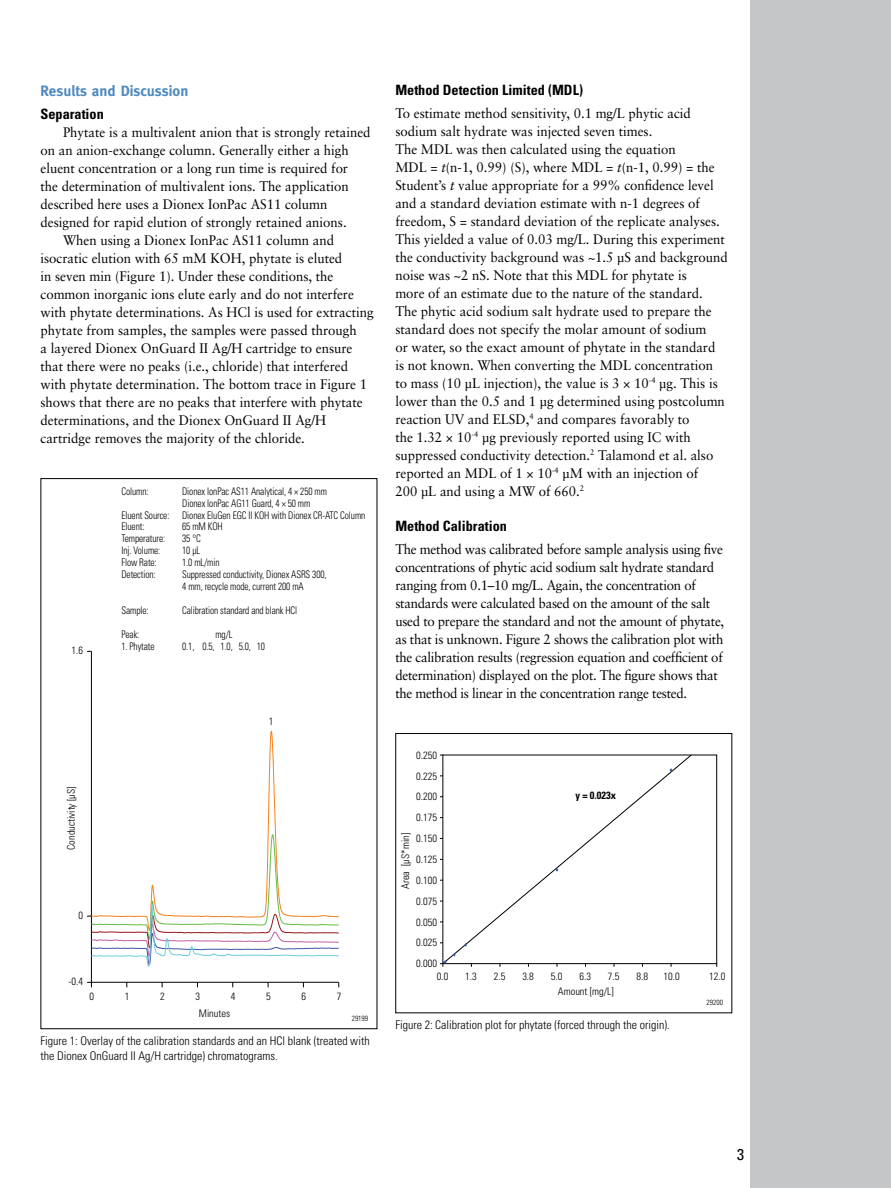
<style>
.page{position:relative;width:891px;height:1188px;background:#fff}
.page>*{position:absolute;margin:0;border:0;box-sizing:border-box;transform-origin:0 0}
.t1{font:condensed 15.75px "Univers";color:#000}
.t2{font:700 15px "Meta";color:#4f8abe}
.t3{font:700 condensed 14.25px "Univers";color:#000}
.t4{font:13.8px/18px "Sabon";color:#000;scale:.95 1}
.t5{font:13.8px/18px "Sabon";letter-spacing:-.02em;color:#000;scale:.95 1}
.t6{font:300 condensed 12px/15px "Univers";color:#000}
.t7{font:300 condensed 10.5px/12px "Univers";letter-spacing:-.01em;color:#000;scale:.9 1}
.t8{font:300 condensed 10.5px "Univers";color:#010101}
.t9{font:700 condensed 10.5px "Univers";color:#010101}
.t10{font:300 condensed 7.5px "Univers";color:#000}
.s1{font-style:italic}
</style>
<div class="page">
<div style="left:750px;top:0;width:141px;height:1188px;background:#c4c6c8"></div>
<svg style="left:91px;top:651px;width:248px;height:332px"></svg>
<svg style="left:91px;top:730px;width:248px;height:104px"></svg>
<svg style="left:87px;top:834px;width:252px;height:133px"></svg>
<div style="left:395px;top:733px;width:337px;height:280px;border:1px solid #000"></div>
<svg style="left:442px;top:754px;width:250px;height:210px"></svg>
<svg style="left:440px;top:960px;width:6px;height:7px"></svg>
<p class="t2" style="left:40px;top:82px;width:149px">Results and Discussion</p>
<p class="t3" style="left:40px;top:105px;width:65px">Separation</p>
<p class="t4" style="left:63px;top:123px;width:325px">Phytate is a multivalent anion that is strongly retained</p>
<p class="t4" style="left:41px;top:141px;width:326px">on an anion-exchange column. Generally either a high</p>
<p class="t4" style="left:41px;top:159px;width:325px">eluent concentration or a long run time is required for</p>
<p class="t4" style="left:41px;top:177px;width:326px">the determination of multivalent ions. The application</p>
<p class="t4" style="left:41px;top:195px;width:304px">described here uses a Dionex IonPac AS11 column</p>
<p class="t4" style="left:41px;top:213px;width:324px">designed for rapid elution of strongly retained anions.</p>
<p class="t4" style="left:63px;top:231px;width:287px">When using a Dionex IonPac AS11 column and</p>
<p class="t4" style="left:41px;top:249px;width:319px">isocratic elution with 65 mM KOH, phytate is eluted</p>
<p class="t4" style="left:41px;top:267px;width:310px">in seven min (Figure 1). Under these conditions, the</p>
<p class="t4" style="left:41px;top:285px;width:331px">common inorganic ions elute early and do not interfere</p>
<p class="t4" style="left:41px;top:303px;width:352px">with phytate determinations. As HCl is used for extracting</p>
<p class="t4" style="left:41px;top:321px;width:334px">phytate from samples, the samples were passed through</p>
<p class="t4" style="left:41px;top:339px;width:330px">a layered Dionex OnGuard II Ag/H cartridge to ensure</p>
<p class="t4" style="left:41px;top:357px;width:325px">that there were no peaks (i.e., chloride) that interfered</p>
<p class="t4" style="left:41px;top:375px;width:345px">with phytate determination. The bottom trace in Figure 1</p>
<p class="t4" style="left:41px;top:393px;width:341px">shows that there are no peaks that interfere with phytate</p>
<p class="t4" style="left:41px;top:411px;width:302px">determinations, and the Dionex OnGuard II Ag/H</p>
<p class="t4" style="left:41px;top:429px;width:280px">cartridge removes the majority of the chloride.</p>
<p class="t8" style="left:71px;top:644px;width:13px">1.6</p>
<p class="t8" style="left:65px;top:850px;width:65px;rotate:-90deg">Conductivity [µS]</p>
<p class="t8" style="left:78px;top:909px;width:6px">0</p>
<p class="t8" style="left:68px;top:975px;width:16px">-0.4</p>
<p class="t7" style="left:121px;top:485px;width:32px">Column:</p>
<p class="t7" style="left:182px;top:485px;width:163px">Dionex IonPac AS11 Analytical, 4 × 250 mm</p>
<p class="t7" style="left:182px;top:497px;width:144px">Dionex IonPac AG11 Guard, 4 × 50 mm</p>
<p class="t7" style="left:121px;top:509px;width:273px">Eluent Source: Dionex EluGen EGC II KOH with Dionex CR-ATC Column</p>
<p class="t7" style="left:121px;top:521px;width:27px">Eluent:</p>
<p class="t7" style="left:182px;top:521px;width:47px">65 mM KOH</p>
<p class="t7" style="left:121px;top:533px;width:50px">Temperature:</p>
<p class="t7" style="left:182px;top:533px;width:22px">35 °C</p>
<p class="t7" style="left:121px;top:545px;width:45px">Inj. Volume:</p>
<p class="t7" style="left:182px;top:545px;width:21px">10 µL</p>
<p class="t7" style="left:121px;top:557px;width:41px">Flow Rate:</p>
<p class="t7" style="left:182px;top:557px;width:43px">1.0 mL/min</p>
<p class="t7" style="left:121px;top:569px;width:40px">Detection:</p>
<p class="t7" style="left:182px;top:569px;width:162px">Suppressed conductivity, Dionex ASRS 300,<br>4 mm, recycle mode, current 200 mA</p>
<p class="t7" style="left:121px;top:605px;width:32px">Sample:</p>
<p class="t7" style="left:182px;top:605px;width:130px">Calibration standard and blank HCl</p>
<p class="t7" style="left:121px;top:629px;width:21px">Peak:</p>
<p class="t7" style="left:215px;top:629px;width:20px">mg/L</p>
<p class="t7" style="left:121px;top:641px;width:38px">1. Phytate</p>
<p class="t7" style="left:182px;top:641px;width:94px">0.1, 0.5, 1.0, 5.0, 10</p>
<p class="t8" style="left:269px;top:715px;width:6px">1</p>
<p class="t8" style="left:90px;top:990px;width:6px">0</p>
<p class="t8" style="left:125px;top:990px;width:6px">1</p>
<p class="t8" style="left:160px;top:990px;width:6px">2</p>
<p class="t8" style="left:196px;top:990px;width:6px">3</p>
<p class="t8" style="left:231px;top:990px;width:6px">4</p>
<p class="t8" style="left:266px;top:990px;width:6px">5</p>
<p class="t8" style="left:301px;top:990px;width:6px">6</p>
<p class="t8" style="left:337px;top:990px;width:6px">7</p>
<p class="t8" style="left:199px;top:1007px;width:33px">Minutes</p>
<p class="t10" style="left:352px;top:1014px;width:18px">29199</p>
<p class="t6" style="left:41px;top:1033px;width:331px">Figure 1: Overlay of the calibration standards and an HCl blank (treated with the Dionex OnGuard II Ag/H cartridge) chromatograms.</p>
<p class="t3" style="left:395px;top:82px;width:189px">Method Detection Limited (MDL)</p>
<p class="t4" style="left:395px;top:104px;width:352px">To estimate method sensitivity, 0.1 mg/L phytic acid sodium salt hydrate was injected seven times.<br>The MDL was then calculated using the equation<br>MDL = <span class="s1">t</span>(n-1, 0.99) (S), where MDL = <span class="s1">t</span>(n-1, 0.99) = the Student’s <span class="s1">t</span> value appropriate for a 99% confidence level and a standard deviation estimate with n-1 degrees of freedom, S = standard deviation of the replicate analyses.<br>This yielded a value of 0.03 mg/L. During this experiment the conductivity background was ~1.5 µS and background noise was ~2 nS. Note that this MDL for phytate is<br>more of an estimate due to the nature of the standard.<br>The phytic acid sodium salt hydrate used to prepare the standard does not specify the molar amount of sodium<br>or water, so the exact amount of phytate in the standard<br>is not known. When converting the MDL concentration to mass (10 µL injection), the value is 3 × 10<sup>-4</sup> µg. This is lower than the 0.5 and 1 µg determined using postcolumn reaction UV and ELSD,<sup>4</sup> and compares favorably to<br>the 1.32 × 10<sup>-4</sup> µg previously reported using IC with suppressed conductivity detection.<sup>2</sup> Talamond et al. also reported an MDL of 1 × 10<sup>-4</sup> µM with an injection of<br>200 µL and using a MW of 660.<sup>2</sup></p>
<p class="t3" style="left:395px;top:517px;width:113px">Method Calibration</p>
<p class="t5" style="left:395px;top:540px;width:348px">The method was calibrated before sample analysis using five concentrations of phytic acid sodium salt hydrate standard ranging from 0.1–10 mg/L. Again, the concentration of standards were calculated based on the amount of the salt used to prepare the standard and not the amount of phytate, as that is unknown. Figure 2 shows the calibration plot with the calibration results (regression equation and coefficient of determination) displayed on the plot. The figure shows that the method is linear in the concentration range tested.</p>
<p class="t8" style="left:416px;top:749px;width:22px">0.250</p>
<p class="t8" style="left:416px;top:769px;width:22px">0.225</p>
<p class="t8" style="left:416px;top:790px;width:22px">0.200</p>
<p class="t8" style="left:416px;top:811px;width:22px">0.175</p>
<p class="t8" style="left:399px;top:889px;width:57px;rotate:-90deg">Area [µS*min]</p>
<p class="t8" style="left:416px;top:832px;width:22px">0.150</p>
<p class="t8" style="left:416px;top:853px;width:22px">0.125</p>
<p class="t8" style="left:416px;top:874px;width:22px">0.100</p>
<p class="t8" style="left:416px;top:895px;width:22px">0.075</p>
<p class="t8" style="left:416px;top:916px;width:22px">0.050</p>
<p class="t8" style="left:416px;top:936px;width:22px">0.025</p>
<p class="t8" style="left:416px;top:957px;width:22px">0.000</p>
<p class="t9" style="left:575px;top:789px;width:42px">y = 0.023x</p>
<p class="t8" style="left:437px;top:970px;width:13px">0.0</p>
<p class="t8" style="left:465px;top:970px;width:13px">1.3</p>
<p class="t8" style="left:494px;top:970px;width:13px">2.5</p>
<p class="t8" style="left:522px;top:970px;width:13px">3.8</p>
<p class="t8" style="left:551px;top:970px;width:13px">5.0</p>
<p class="t8" style="left:579px;top:970px;width:13px">6.3</p>
<p class="t8" style="left:608px;top:970px;width:13px">7.5</p>
<p class="t8" style="left:636px;top:970px;width:13px">8.8</p>
<p class="t8" style="left:664px;top:970px;width:18px">10.0</p>
<p class="t8" style="left:709px;top:970px;width:18px">12.0</p>
<p class="t8" style="left:558px;top:985px;width:57px">Amount [mg/L]</p>
<p class="t6" style="left:395px;top:1018px;width:276px">Figure 2: Calibration plot for phytate (forced through the origin).</p>
<p class="t10" style="left:707px;top:998px;width:18px">29200</p>
<p class="t1" style="left:737px;top:1144px;width:8px">3</p>
</div>
